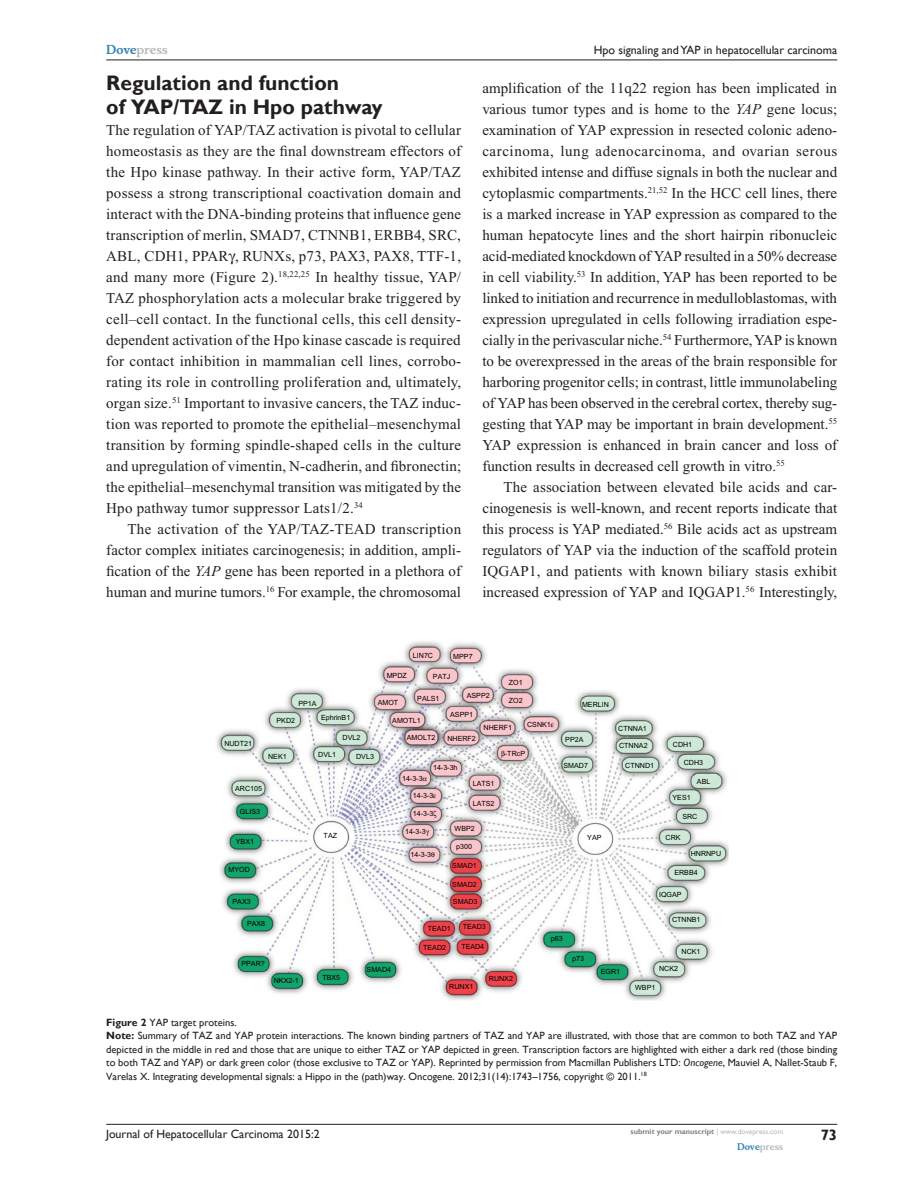
<style>
.page{position:relative;width:918px;height:1188px;background:#fff}
.page>*{position:absolute;margin:0;border:0;box-sizing:border-box;transform-origin:0 0}
.t1{font:700 21px/24px "Gill Sans";color:#231f20}
.Tx{font:15px/21px "Times New Roman";color:#231f20;text-align:justify}
.TxF{font:15px/21px "Times New Roman";letter-spacing:.015em;color:#231f20;text-align:justify}
.t2{font:700 15px "Gill Sans";color:#231f20}
.t3{font:12px "Gill Sans";color:#231f20}
.t4{font:700 12px "Musee";color:#b8b9bc}
.FigSNRI{font:10.5px/13.5px "Gill Sans";color:#231f20;text-align:justify}
.FC{font:10.5px "Gill Sans";color:#231f20}
.t5{font:700 9px "Musee";color:#b8b9bc}
.t6{font:700 7.5px "Gill Sans";color:#808285}
.t7{font:7.05px "Arial";color:#000}
.s1{color:#3485ae}
.s2{font-style:italic}
.s3{font-weight:700}
.s4{font-weight:400;color:#b8b9bc}
</style>
<div class="page">
<img style="left:216px;top:641px;width:512px;height:359px">
<hr style="left:106px;top:1124px;width:731px;height:1px;background:#231f20">
<hr style="left:106px;top:60px;width:731px;height:1px;background:#231f20">
<svg style="left:431px;top:852px;width:4px;height:5px"></svg>
<svg style="left:501px;top:750px;width:4px;height:7px"></svg>
<svg style="left:426px;top:830px;width:3px;height:6px"></svg>
<svg style="left:434px;top:810px;width:3px;height:8px"></svg>
<svg style="left:433px;top:795px;width:3px;height:4px"></svg>
<svg style="left:551px;top:723px;width:3px;height:4px"></svg>
<svg style="left:423px;top:777px;width:4px;height:4px"></svg>
<p class="t4" style="left:106px;top:43px;width:63px"><span class="s1">Dove</span>press</p>
<h1 class="t1" style="left:106px;top:71px;width:278px">Regulation and function<br>of YAP/TAZ in Hpo pathway</h1>
<p class="TxF" style="left:106px;top:119px;width:356px">The regulation of YAP/TAZ activation is pivotal to cellular homeostasis as they are the final downstream effectors of the Hpo kinase pathway. In their active form, YAP/TAZ possess a strong transcriptional coactivation domain and interact with the DNA-binding proteins that influence gene transcription of merlin, SMAD7, CTNNB1, ERBB4, SRC, ABL, CDH1, PPAR , RUNXs, p73, PAX3, PAX8, TTF-1, and many more (Figure 2).<sup>18,22,25</sup> In healthy tissue, YAP/ TAZ phosphorylation acts a molecular brake triggered by cell–cell contact. In the functional cells, this cell density&shy;dependent activation of the Hpo kinase cascade is required for contact inhibition in mammalian cell lines, corrobo&shy;rating its role in controlling proliferation and, ultimately, organ size.<sup>51</sup> Important to invasive cancers, the TAZ induc&shy;tion was reported to promote the epithelial–mesenchymal transition by forming spindle-shaped cells in the culture and upregulation of vimentin, N-cadherin, and fibronectin; the epithelial–mesenchymal transition was mitigated by the Hpo pathway tumor suppressor Lats1/2.<sup>34</sup></p>
<p class="Tx" style="left:106px;top:518px;width:356px;text-indent:21px">The activation of the YAP/TAZ-TEAD transcription factor complex initiates carcinogenesis; in addition, ampli&shy;fication of the <span class="s2">YAP</span> gene has been reported in a plethora of human and murine tumors.<sup>16</sup> For example, the chromosomal</p>
<p class="t3" style="left:594px;top:43px;width:245px">Hpo signaling and YAP in hepatocellular carcinoma</p>
<p class="Tx" style="left:482px;top:77px;width:356px">amplification of the 11q22 region has been implicated in various tumor types and is home to the <span class="s2">YAP</span> gene locus; examination of YAP expression in resected colonic adeno&shy;carcinoma, lung adenocarcinoma, and ovarian serous exhibited intense and diffuse signals in both the nuclear and cytoplasmic compartments.<sup>21,52</sup> In the HCC cell lines, there is a marked increase in YAP expression as compared to the human hepatocyte lines and the short hairpin ribonucleic acid-mediated knockdown of YAP resulted in a 50% decrease in cell viability.<sup>53</sup> In addition, YAP has been reported to be linked to initiation and recurrence in medulloblastomas, with expression upregulated in cells following irradiation espe&shy;cially in the perivascular niche.<sup>54</sup> Furthermore, YAP is known to be overexpressed in the areas of the brain responsible for harboring progenitor cells; in contrast, little immunolabeling of YAP has been observed in the cerebral cortex, thereby sug&shy;gesting that YAP may be important in brain development.<sup>55<br></sup>YAP expression is enhanced in brain cancer and loss of function results in decreased cell growth in vitro.<sup>55</sup></p>
<p class="Tx" style="left:482px;top:476px;width:356px;text-indent:21px">The association between elevated bile acids and car&shy;cinogenesis is well-known, and recent reports indicate that this process is YAP mediated.<sup>56</sup> Bile acids act as upstream regulators of YAP via the induction of the scaffold protein IQGAP1, and patients with known biliary stasis exhibit increased expression of YAP and IQGAP1.<sup>56</sup> Interestingly,</p>
<p class="t7" style="left:413px;top:651px;width:22px">LIN7C</p>
<p class="t7" style="left:453px;top:652px;width:21px">MPP7</p>
<p class="t7" style="left:433px;top:673px;width:19px">PATJ</p>
<p class="t7" style="left:450px;top:711px;width:24px">ASPP1</p>
<p class="t7" style="left:387px;top:671px;width:22px">MPDZ</p>
<p class="t7" style="left:509px;top:679px;width:15px">ZO1</p>
<p class="t7" style="left:467px;top:692px;width:24px">ASPP2</p>
<p class="t7" style="left:484px;top:724px;width:30px">NHERF1</p>
<p class="t7" style="left:417px;top:694px;width:24px">PALS1</p>
<p class="t7" style="left:392px;top:717px;width:30px">AMOTL1</p>
<p class="t7" style="left:509px;top:697px;width:15px">ZO2</p>
<p class="t7" style="left:378px;top:699px;width:22px">AMOT</p>
<p class="t7" style="left:298px;top:699px;width:20px">PP1A</p>
<p class="t7" style="left:582px;top:700px;width:28px">MERLIN</p>
<p class="t7" style="left:321px;top:713px;width:31px">EphrinB1</p>
<p class="t7" style="left:318px;top:750px;width:19px">DVL1</p>
<p class="t7" style="left:277px;top:717px;width:20px">PKD2</p>
<p class="t7" style="left:527px;top:720px;width:25px">CSNK1</p>
<p class="t7" style="left:618px;top:725px;width:30px">CTNNA1</p>
<p class="t7" style="left:407px;top:734px;width:30px">AMOLT2</p>
<p class="t7" style="left:447px;top:734px;width:30px">NHERF2</p>
<p class="t7" style="left:343px;top:734px;width:19px">DVL2</p>
<p class="t7" style="left:356px;top:753px;width:19px">DVL3</p>
<p class="t7" style="left:565px;top:736px;width:20px">PP2A</p>
<p class="t7" style="left:564px;top:761px;width:26px">SMAD7</p>
<p class="t7" style="left:224px;top:739px;width:29px">NUDT21</p>
<p class="t7" style="left:673px;top:741px;width:21px">CDH1</p>
<p class="t7" style="left:684px;top:758px;width:21px">CDH3</p>
<p class="t7" style="left:697px;top:778px;width:15px">ABL</p>
<p class="t7" style="left:673px;top:794px;width:20px">YES1</p>
<p class="t7" style="left:682px;top:812px;width:17px">SRC</p>
<p class="t7" style="left:666px;top:833px;width:17px">CRK</p>
<p class="t7" style="left:691px;top:849px;width:32px">HNRNPU</p>
<p class="t7" style="left:674px;top:868px;width:25px">ERBB4</p>
<p class="t7" style="left:659px;top:890px;width:24px">IQGAP</p>
<p class="t7" style="left:672px;top:916px;width:30px">CTNNB1</p>
<p class="t7" style="left:682px;top:947px;width:20px">NCK1</p>
<p class="t7" style="left:659px;top:964px;width:20px">NCK2</p>
<p class="t7" style="left:619px;top:742px;width:30px">CTNNA2</p>
<p class="t7" style="left:505px;top:749px;width:22px">-TRcP</p>
<p class="t7" style="left:268px;top:752px;width:20px">NEK1</p>
<p class="t7" style="left:625px;top:762px;width:30px">CTNND1</p>
<p class="t7" style="left:433px;top:764px;width:26px">14-3-3h</p>
<p class="t7" style="left:402px;top:774px;width:22px">14-3-3</p>
<p class="t7" style="left:473px;top:779px;width:23px">LATS1</p>
<p class="t7" style="left:235px;top:785px;width:28px">ARC105</p>
<p class="t7" style="left:413px;top:792px;width:22px">14-3-3</p>
<p class="t7" style="left:473px;top:799px;width:23px">LATS2</p>
<p class="t7" style="left:455px;top:824px;width:22px">WBP2</p>
<p class="t7" style="left:456px;top:843px;width:17px">p300</p>
<p class="t7" style="left:452px;top:862px;width:26px">SMAD1</p>
<p class="t7" style="left:452px;top:880px;width:26px">SMAD2</p>
<p class="t7" style="left:453px;top:898px;width:26px">SMAD3</p>
<p class="t7" style="left:240px;top:807px;width:22px">GLIS3</p>
<p class="t7" style="left:413px;top:809px;width:22px">14-3-3</p>
<p class="t7" style="left:405px;top:828px;width:22px">14-3-3</p>
<p class="t7" style="left:324px;top:831px;width:15px">TAZ</p>
<p class="t7" style="left:587px;top:834px;width:16px">YAP</p>
<p class="t7" style="left:236px;top:838px;width:20px">YBX1</p>
<p class="t7" style="left:411px;top:850px;width:22px">14-3-3</p>
<p class="t7" style="left:229px;top:866px;width:23px">MYOD</p>
<p class="t7" style="left:233px;top:897px;width:20px">PAX3</p>
<p class="t7" style="left:247px;top:920px;width:20px">PAX8</p>
<p class="t7" style="left:463px;top:923px;width:24px">TEAD3</p>
<p class="t7" style="left:428px;top:924px;width:24px">TEAD1</p>
<p class="t7" style="left:423px;top:943px;width:24px">TEAD2</p>
<p class="t7" style="left:551px;top:935px;width:13px">p63</p>
<p class="t7" style="left:461px;top:943px;width:24px">TEAD4</p>
<p class="t7" style="left:572px;top:954px;width:13px">p73</p>
<p class="t7" style="left:241px;top:960px;width:25px">PPAR?</p>
<p class="t7" style="left:367px;top:965px;width:26px">SMAD4</p>
<p class="t7" style="left:601px;top:968px;width:21px">EGR1</p>
<p class="t7" style="left:322px;top:973px;width:19px">TBX5</p>
<p class="t7" style="left:489px;top:974px;width:26px">RUNX2</p>
<p class="t7" style="left:274px;top:977px;width:26px">NKX2-1</p>
<p class="t7" style="left:449px;top:983px;width:26px">RUNX1</p>
<p class="t7" style="left:635px;top:984px;width:22px">WBP1</p>
<p class="FC" style="left:106px;top:1016px;width:132px"><span class="s3">Figure 2</span> YAP target proteins.</p>
<p class="FigSNRI" style="left:106px;top:1029px;width:732px"><span class="s3">Note:</span> Summary of TAZ and YAP protein interactions. The known binding partners of TAZ and YAP are illustrated, with those that are common to both TAZ and YAP depicted in the middle in red and those that are unique to either TAZ or YAP depicted in green. Transcription factors are highlighted with either a dark red (those binding to both TAZ and YAP) or dark green color (those exclusive to TAZ or YAP). Reprinted by permission from Macmillan Publishers LTD: <span class="s2">Oncogene</span>, Mauviel A, Nallet-Staub F, Varelas X. Integrating developmental signals: a Hippo in the (path)way. Oncogene. 2012;31(14):1743–1756, copyright © 2011.<sup>18</sup></p>
<p class="t3" style="left:106px;top:1127px;width:215px">Journal of Hepatocellular Carcinoma 2015:2</p>
<p class="t6" style="left:631px;top:1127px;width:154px">submit your manuscript <span class="s4">| www.dovepress.com</span></p>
<p class="t5" style="left:737px;top:1141px;width:48px"><span class="s1">Dove</span>press</p>
<p class="t2" style="left:821px;top:1126px;width:18px">73</p>
</div>
